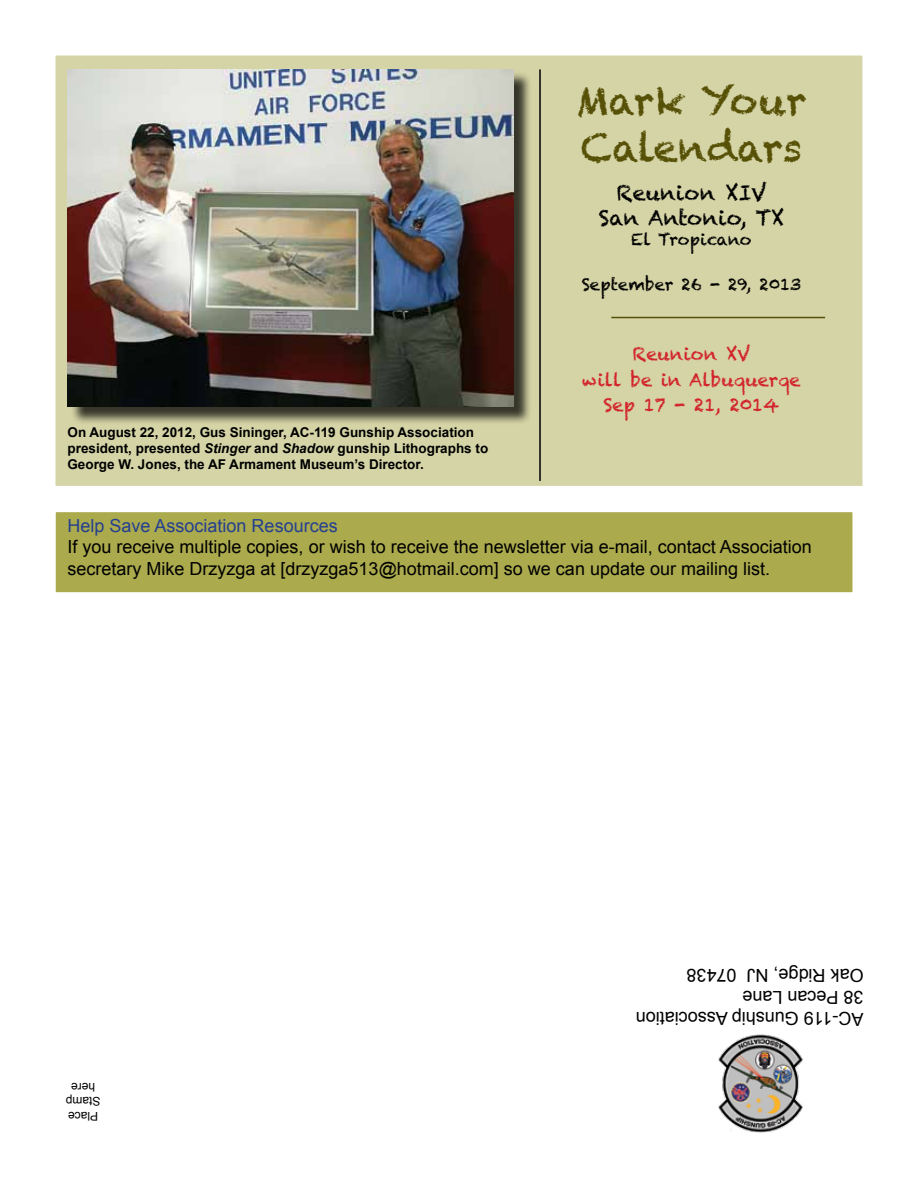
<style>
.page{position:relative;width:918px;height:1188px;background:#fff}
.page>*{position:absolute;margin:0;border:0;box-sizing:border-box;transform-origin:0 0}
.t1{font:39px/46.8px "Chalkduster";color:#575107}
.t2{font:21px/25.2px "Chalkduster";color:#000;text-align:center}
.t3{font:18px/21.6px "Arial";color:#000}
.t4{font:18px/25.5px "Chalkduster";color:#d2232a;text-align:center}
.t5{font:18px "Arial";color:#25408f}
.t6{font:16.5px "Chalkduster";color:#000}
.t7{font:700 13.5px/16.2px "Arial";color:#000}
.t8{font:12px/14.4px "Arial";letter-spacing:-.005em;color:#000;text-align:center}
.s1{font-style:italic}
</style>
<div class="page">
<div style="left:52px;top:52px;width:814px;height:437px;background:#d5d4a6;border:3px solid #fff"></div>
<img style="left:718px;top:1034px;width:85px;height:99px">
<div style="left:53px;top:509px;width:802px;height:86px;background:#abaa4d;border:3px solid #fff"></div>
<hr style="left:539px;top:69px;width:2px;height:412px;background:#000">
<hr style="left:611px;top:317px;width:214px;height:1px;background:#575107">
<div style="left:70px;top:72px;width:463px;height:353px;background:#000;opacity:.75"></div>
<img style="left:68px;top:69px;width:446px;height:337px">
<h1 class="t1" style="left:576px;top:77px;width:232px">Mark Your<br>Calendars</h1>
<p class="t2" style="left:599px;top:180px;width:187px">Reunion XIV<br>San Antonio, TX</p>
<p class="t6" style="left:631px;top:229px;width:122px">El Tropicano</p>
<p class="t6" style="left:582px;top:274px;width:221px">September 26 - 29, 2013</p>
<p class="t7" style="left:67px;top:425px;width:422px">On August 22, 2012, Gus Sininger, AC-119 Gunship Association president, presented <span class="s1">Stinger</span> and <span class="s1">Shadow</span> gunship Lithographs to<br>George W. Jones, the AF Armament Museum’s Director.</p>
<p class="t4" style="left:582px;top:341px;width:220px">Reunion XV<br>will be in Albuquerqe<br>Sep 17 - 21, 2014</p>
<p class="t5" style="left:68px;top:514px;width:272px">Help Save Association Resources</p>
<p class="t3" style="left:68px;top:536px;width:746px">If you receive multiple copies, or wish to receive the newsletter via e-mail, contact Association secretary Mike Drzyzga at [drzyzga513@hotmail.com] so we can update our mailing list.</p>
<p class="t8" style="left:100px;top:1123px;width:36px;rotate:-180deg">Place<br>Stamp here</p>
<p class="t3" style="left:864px;top:1029px;width:229px;rotate:-180deg">AC-119 Gunship Association<br>38 Pecan Lane<br>Oak Ridge, NJ 07438</p>
</div>
